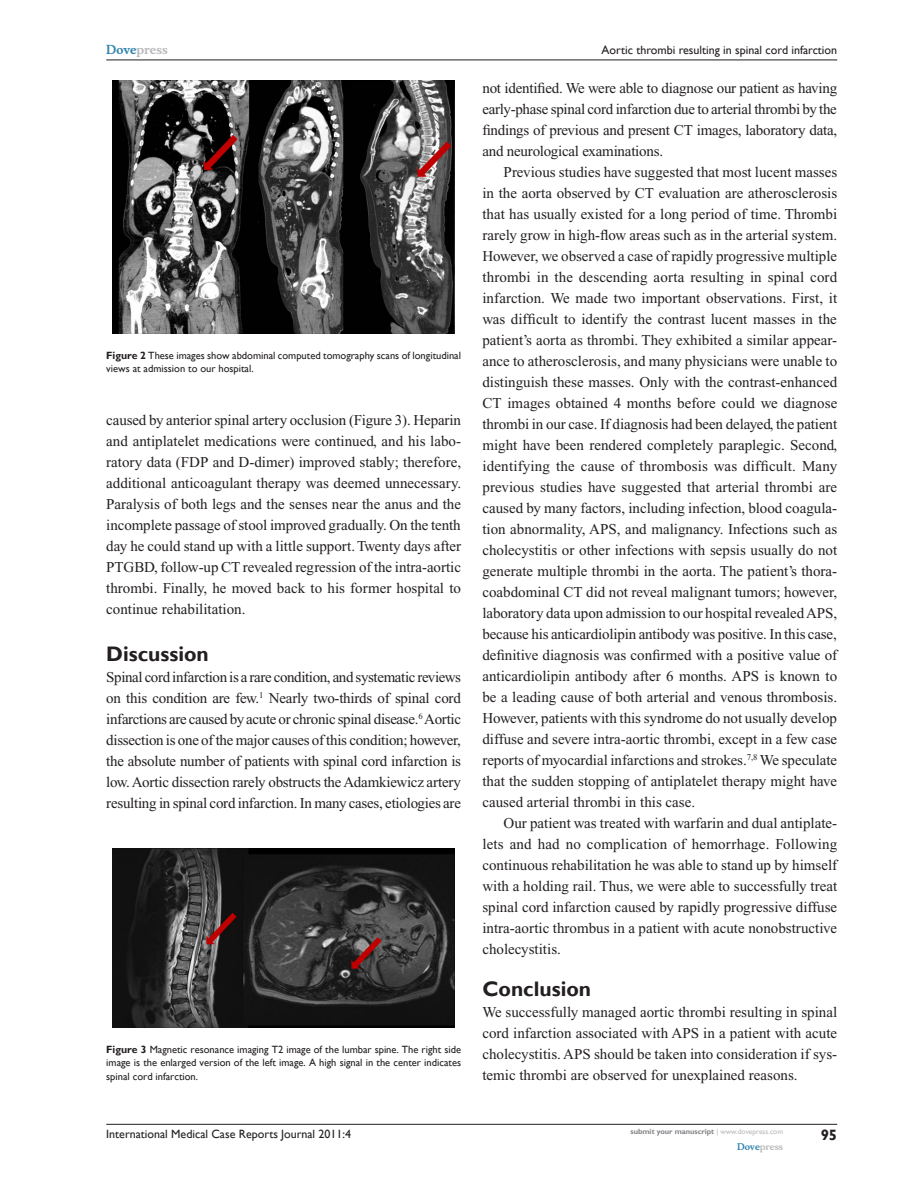
<style>
.page{position:relative;width:918px;height:1188px;background:#fff}
.page>*{position:absolute;margin:0;border:0;box-sizing:border-box;transform-origin:0 0}
.t1{font:700 21px "Gill Sans";color:#231f20}
.t2{font:15px/21px "Times New Roman";color:#231f20;text-align:justify}
.t3{font:700 15px "Gill Sans";color:#231f20}
.t4{font:12px "Gill Sans";color:#231f20}
.t5{font:700 12px "Musee";color:#b8b9bc}
.t6{font:10.5px/13.5px "Gill Sans";color:#231f20}
.t7{font:700 9px "Musee";color:#b8b9bc}
.t8{font:700 7.5px "Gill Sans";color:#808285}
.s1{color:#3485ae}
.s2{font-weight:700}
.s3{font-weight:400;color:#b8b9bc}
</style>
<div class="page">
<hr style="left:106px;top:1124px;width:731px;height:1px;background:#231f20">
<hr style="left:106px;top:60px;width:731px;height:1px;background:#231f20">
<img style="left:113px;top:81px;width:342px;height:252px">
<img style="left:113px;top:849px;width:342px;height:178px">
<p class="t5" style="left:106px;top:43px;width:63px"><span class="s1">Dove</span>press</p>
<p class="t6" style="left:106px;top:349px;width:356px"><span class="s2">Figure 2</span> These images show abdominal computed tomography scans of longitudinal views at admission to our hospital.</p>
<p class="t2" style="left:106px;top:410px;width:356px">caused by anterior spinal artery occlusion (Figure 3). Heparin and antiplatelet medications were continued, and his labo&shy;ratory data (FDP and D-dimer) improved stably; therefore, additional anticoagulant therapy was deemed unnecessary.<br>Paralysis of both legs and the senses near the anus and the incomplete passage of stool improved gradually. On the tenth day he could stand up with a little support. Twenty days after PTGBD, follow-up CT revealed regression of the intra-aortic thrombi. Finally, he moved back to his former hospital to continue rehabilitation.</p>
<h1 class="t1" style="left:106px;top:641px;width:104px">Discussion</h1>
<p class="t2" style="left:106px;top:666px;width:356px">Spinal cord infarction is a rare condition, and systematic reviews on this condition are few.<sup>1</sup> Nearly two-thirds of spinal cord infarctions are caused by acute or chronic spinal disease.<sup>6</sup> Aortic dissection is one of the major causes of this condition; however, the absolute number of patients with spinal cord infarction is low. Aortic dissection rarely obstructs the Adamkiewicz artery resulting in spinal cord infarction. In many cases, etiologies are</p>
<p class="t6" style="left:106px;top:1042px;width:356px;text-align:justify"><span class="s2">Figure 3</span> Magnetic resonance imaging T2 image of the lumbar spine. The right side image is the enlarged version of the left image. A high signal in the center indicates spinal cord infarction.</p>
<p class="t4" style="left:602px;top:43px;width:237px">Aortic thrombi resulting in spinal cord infarction</p>
<p class="t2" style="left:482px;top:77px;width:356px">not identified. We were able to diagnose our patient as having early-phase spinal cord infarction due to arterial thrombi by the findings of previous and present CT images, laboratory data, and neurological examinations.</p>
<p class="t2" style="left:482px;top:161px;width:356px;text-indent:21px">Previous studies have suggested that most lucent masses in the aorta observed by CT evaluation are atherosclerosis that has usually existed for a long period of time. Thrombi rarely grow in high-flow areas such as in the arterial system.<br>However, we observed a case of rapidly progressive multiple thrombi in the descending aorta resulting in spinal cord infarction. We made two important observations. First, it was difficult to identify the contrast lucent masses in the patient’s aorta as thrombi. They exhibited a similar appear&shy;ance to atherosclerosis, and many physicians were unable to distinguish these masses. Only with the contrast-enhanced CT images obtained 4 months before could we diagnose thrombi in our case. If diagnosis had been delayed, the patient might have been rendered completely paraplegic. Second, identifying the cause of thrombosis was difficult. Many previous studies have suggested that arterial thrombi are caused by many factors, including infection, blood coagula&shy;tion abnormality, APS, and malignancy. Infections such as cholecystitis or other infections with sepsis usually do not generate multiple thrombi in the aorta. The patient’s thora&shy;coabdominal CT did not reveal malignant tumors; however, laboratory data upon admission to our hospital revealed APS, because his anticardiolipin antibody was positive. In this case, definitive diagnosis was confirmed with a positive value of anticardiolipin antibody after 6 months. APS is known to be a leading cause of both arterial and venous thrombosis.<br>However, patients with this syndrome do not usually develop diffuse and severe intra-aortic thrombi, except in a few case reports of myocardial infarctions and strokes.<sup>7,8</sup> We speculate that the sudden stopping of antiplatelet therapy might have caused arterial thrombi in this case.</p>
<p class="t2" style="left:482px;top:812px;width:356px;text-indent:21px">Our patient was treated with warfarin and dual antiplate&shy;lets and had no complication of hemorrhage. Following continuous rehabilitation he was able to stand up by himself with a holding rail. Thus, we were able to successfully treat spinal cord infarction caused by rapidly progressive diffuse intra-aortic thrombus in a patient with acute nonobstructive cholecystitis.</p>
<h1 class="t1" style="left:482px;top:976px;width:110px">Conclusion</h1>
<p class="t2" style="left:482px;top:1001px;width:356px">We successfully managed aortic thrombi resulting in spinal cord infarction associated with APS in a patient with acute cholecystitis. APS should be taken into consideration if sys&shy;temic thrombi are observed for unexplained reasons.</p>
<p class="t4" style="left:106px;top:1127px;width:246px">International Medical Case Reports Journal 2011:4</p>
<p class="t8" style="left:631px;top:1127px;width:154px">submit your manuscript <span class="s3">| www.dovepress.com</span></p>
<p class="t7" style="left:737px;top:1141px;width:48px"><span class="s1">Dove</span>press</p>
<p class="t3" style="left:821px;top:1126px;width:18px">95</p>
</div>
